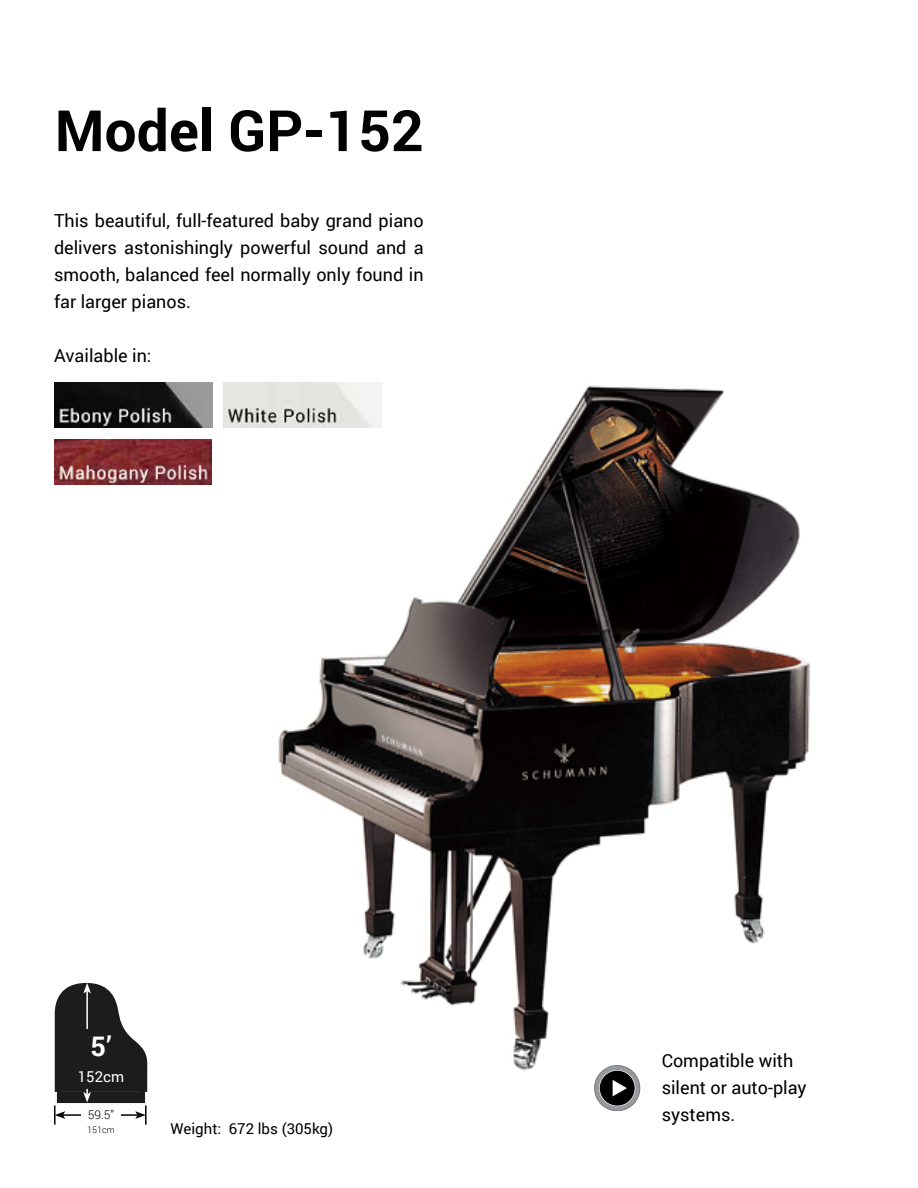
<style>
.page{position:relative;width:918px;height:1188px;background:#fff}
.page>*{position:absolute;margin:0;border:0;box-sizing:border-box;transform-origin:0 0}
.t1{font:700 57px "Roboto";color:#000101}
.t2{font:700 27px "Roboto";color:#fff}
.t3{font:18px/27px "Roboto";color:#000101}
.t4{font:15px "Roboto";color:#000101}
.t5{font:15px "Roboto";color:#fff}
.t6{font:300 12px "Roboto";color:#000101}
.t7{font:300 9px "Roboto";color:#000101}
</style>
<div class="page">
<img style="left:250px;top:382px;width:560px;height:709px">
<hr style="left:54px;top:1105px;width:2px;height:20px;background:#000101">
<hr style="left:145px;top:1105px;width:2px;height:20px;background:#000101">
<hr style="left:63px;top:1114px;width:75px;height:2px;background:#000101">
<svg style="left:55px;top:1111px;width:10px;height:8px"></svg>
<svg style="left:135px;top:1111px;width:10px;height:8px"></svg>
<div style="left:81px;top:1107px;width:40px;height:28px;background:#fff"></div>
<svg style="left:55px;top:983px;width:92px;height:120px"></svg>
<div style="left:77px;top:1029px;width:20px;height:60px;background:#1c1c1c"></div>
<svg style="left:594px;top:1065px;width:46px;height:46px"></svg>
<img style="left:55px;top:382px;width:157px;height:45px">
<img style="left:224px;top:382px;width:157px;height:45px">
<img style="left:54px;top:440px;width:158px;height:45px">
<h1 class="t1" style="left:55px;top:91px;width:370px">Model GP-152</h1>
<p class="t3" style="left:54px;top:206px;width:371px;text-align:justify">This beautiful, full-featured baby grand piano delivers astonishingly powerful sound and a smooth, balanced feel normally only found in far larger pianos.</p>
<p class="t3" style="left:54px;top:341px;width:99px">Available in:</p>
<h2 class="t2" style="left:91px;top:1028px;width:22px">5’</h2>
<p class="t5" style="left:78px;top:1066px;width:48px">152cm</p>
<p class="t6" style="left:88px;top:1107px;width:28px">59.5”</p>
<p class="t7" style="left:87px;top:1123px;width:29px">151cm</p>
<p class="t4" style="left:171px;top:1118px;width:164px">Weight: 672 lbs (305kg)</p>
<p class="t3" style="left:662px;top:1046px;width:146px">Compatible with silent or auto-play systems.</p>
</div>
